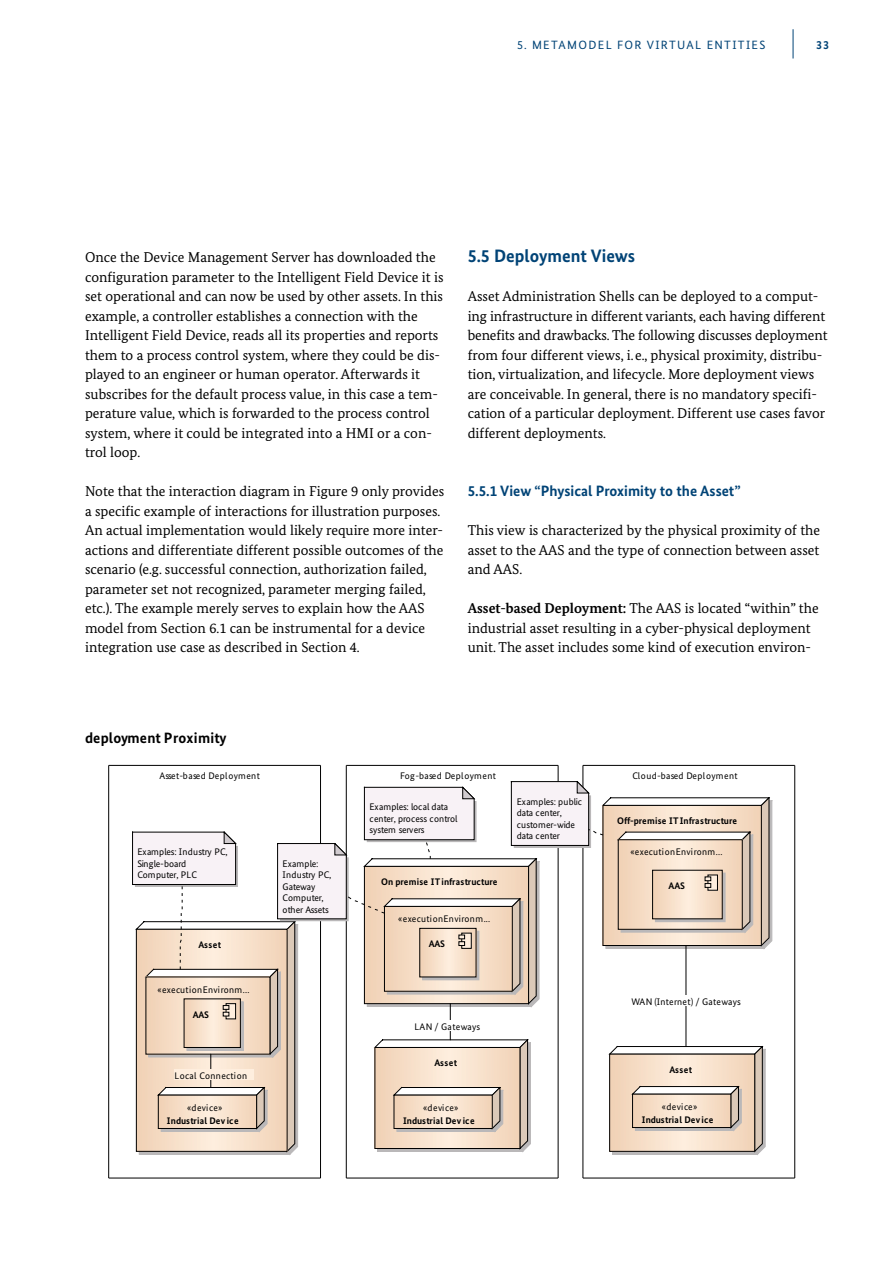
<style>
.page{position:relative;width:893px;height:1263px;background:#fff}
.page>*{position:absolute;margin:0;border:0;box-sizing:border-box;transform-origin:0 0}
.t1{font:700 18px "Bundes Sans";color:#004376}
.t2{font:700 15px "Bundes Sans";color:#004376}
.t3{font:700 15px "Bundes Sans";letter-spacing:.01em;color:#000}
.t4{font:14.25px/19.5px "Bundes Serif";color:#000}
.t5{font:12px "Bundes Sans";letter-spacing:.11em;color:#004376}
.t6{font:700 12px "Bundes Sans";color:#004376}
.t7{font:9.6px "Bundes Sans";letter-spacing:.04em;color:#000}
.t8{font:700 9.6px "Bundes Sans";letter-spacing:.01em;color:#000}
.t9{font:9.6px/11.4px "Bundes Sans";letter-spacing:-.015em;color:#000}
.t10{font:9.6px/11.4px "Bundes Sans";letter-spacing:.01em;color:#000}
.t11{font:9.6px/11.4px "Bundes Sans";letter-spacing:-.01em;color:#000}
.t12{font:9.6px "Bundes Sans";letter-spacing:.035em;color:#000}
.s1{font-weight:700}
</style>
<div class="page">
<hr style="left:793px;top:29px;width:1px;height:30px;background:#004376">
<hr style="left:582px;top:765px;width:1px;height:413px;background:#000">
<hr style="left:583px;top:1177px;width:212px;height:1px;background:#000">
<hr style="left:794px;top:765px;width:1px;height:413px;background:#000">
<hr style="left:583px;top:765px;width:212px;height:1px;background:#000">
<hr style="left:346px;top:765px;width:1px;height:413px;background:#000">
<hr style="left:346px;top:1177px;width:212px;height:1px;background:#000">
<hr style="left:558px;top:765px;width:1px;height:413px;background:#000">
<hr style="left:346px;top:765px;width:212px;height:1px;background:#000">
<hr style="left:108px;top:765px;width:1px;height:413px;background:#000">
<hr style="left:109px;top:1177px;width:211px;height:1px;background:#000">
<hr style="left:320px;top:765px;width:1px;height:413px;background:#000">
<hr style="left:109px;top:765px;width:211px;height:1px;background:#000">
<svg style="left:132px;top:780px;width:641px;height:376px"></svg>
<hr style="left:685px;top:945px;width:1px;height:101px;background:#000">
<div style="left:631px;top:996px;width:117px;height:10px;background:#fff"></div>
<p class="t5" style="left:517px;top:37px;width:250px">5. METAMODEL FOR VIRTUAL ENTITIES</p>
<p class="t6" style="left:816px;top:37px;width:15px">33</p>
<p class="t4" style="left:85px;top:248px;width:360px">Once the Device Management Server has downloaded the configuration parameter to the Intelligent Field Device it is set operational and can now be used by other assets. In this example, a controller establishes a connection with the Intelligent Field Device, reads all its properties and reports them to a process control system, where they could be dis&shy;played to an engineer or human operator. Afterwards it subscribes for the default process value, in this case a tem&shy;perature value, which is forwarded to the process control system, where it could be integrated into a HMI or a con&shy;trol loop.</p>
<p class="t4" style="left:85px;top:481px;width:361px">Note that the interaction diagram in Figure 9 only provides a specific example of interactions for illustration purposes.<br>An actual implementation would likely require more inter&shy;actions and differentiate different possible outcomes of the scenario (e.g. successful connection, authorization failed, parameter set not recognized, parameter merging failed, etc.). The example merely serves to explain how the AAS model from Section 6.1 can be instrumental for a device integration use case as described in Section 4.</p>
<p class="t1" style="left:468px;top:245px;width:169px">5.5 Deployment Views</p>
<p class="t4" style="left:468px;top:287px;width:361px">Asset Administration Shells can be deployed to a comput&shy;ing infrastructure in different variants, each having different benefits and drawbacks. The following discusses deployment from four different views, i.e., physical proximity, distribu&shy;tion, virtualization, and lifecycle. More deployment views are conceivable. In general, there is no mandatory specifi&shy;cation of a particular deployment. Different use cases favor different deployments.</p>
<p class="t2" style="left:468px;top:482px;width:274px">5.5.1 View “Physical Proximity to the Asset”</p>
<p class="t4" style="left:468px;top:521px;width:354px;text-align:justify">This view is characterized by the physical proximity of the asset to the AAS and the type of connection between asset and AAS.</p>
<p class="t4" style="left:468px;top:599px;width:352px"><span class="s1">Asset-based Deployment:</span> The AAS is located “within” the industrial asset resulting in a cyber-physical deployment unit. The asset includes some kind of execution environ-</p>
<p class="t3" style="left:85px;top:729px;width:143px">deployment Proximity</p>
<p class="t7" style="left:159px;top:770px;width:102px">Asset-based Deployment</p>
<p class="t7" style="left:400px;top:770px;width:97px">Fog-based Deployment</p>
<p class="t7" style="left:632px;top:770px;width:107px">Cloud-based Deployment</p>
<p class="t9" style="left:370px;top:801px;width:90px">Examples: local data center, process control system servers</p>
<p class="t11" style="left:517px;top:795px;width:67px">Examples: public data center, customer-wide data center</p>
<p class="t8" style="left:617px;top:814px;width:122px">Off-premise IT Infrastructure</p>
<p class="t10" style="left:137px;top:846px;width:92px">Examples: Industry PC,</p>
<p class="t7" style="left:630px;top:846px;width:94px">«executionEnvironm...</p>
<p class="t10" style="left:137px;top:858px;width:61px">Single-board<br>Computer, PLC</p>
<p class="t9" style="left:283px;top:858px;width:50px">Example:<br>Industry PC,<br>Gateway<br>Computer, other Assets</p>
<p class="t8" style="left:381px;top:876px;width:118px">On premise IT infrastructure</p>
<p class="t8" style="left:669px;top:879px;width:18px">AAS</p>
<p class="t8" style="left:199px;top:939px;width:24px">Asset</p>
<p class="t7" style="left:157px;top:983px;width:94px">«executionEnvironm...</p>
<p class="t8" style="left:193px;top:1008px;width:18px">AAS</p>
<p class="t7" style="left:175px;top:1069px;width:74px">Local Connection</p>
<p class="t10" style="left:187px;top:1102px;width:37px">«device»</p>
<p class="t8" style="left:167px;top:1114px;width:73px">Industrial Dev ice</p>
<p class="t7" style="left:398px;top:913px;width:94px">«executionEnvironm...</p>
<p class="t8" style="left:429px;top:938px;width:18px">AAS</p>
<p class="t12" style="left:414px;top:1021px;width:67px">LAN / Gateways</p>
<p class="t8" style="left:434px;top:1057px;width:24px">Asset</p>
<p class="t10" style="left:423px;top:1102px;width:37px">«device»</p>
<p class="t8" style="left:403px;top:1114px;width:73px">Industrial Dev ice</p>
<p class="t7" style="left:631px;top:996px;width:111px">WAN (Internet) / Gateways</p>
<p class="t8" style="left:670px;top:1064px;width:24px">Asset</p>
<p class="t10" style="left:662px;top:1101px;width:37px">«device»</p>
<p class="t8" style="left:642px;top:1113px;width:73px">Industrial Dev ice</p>
</div>
